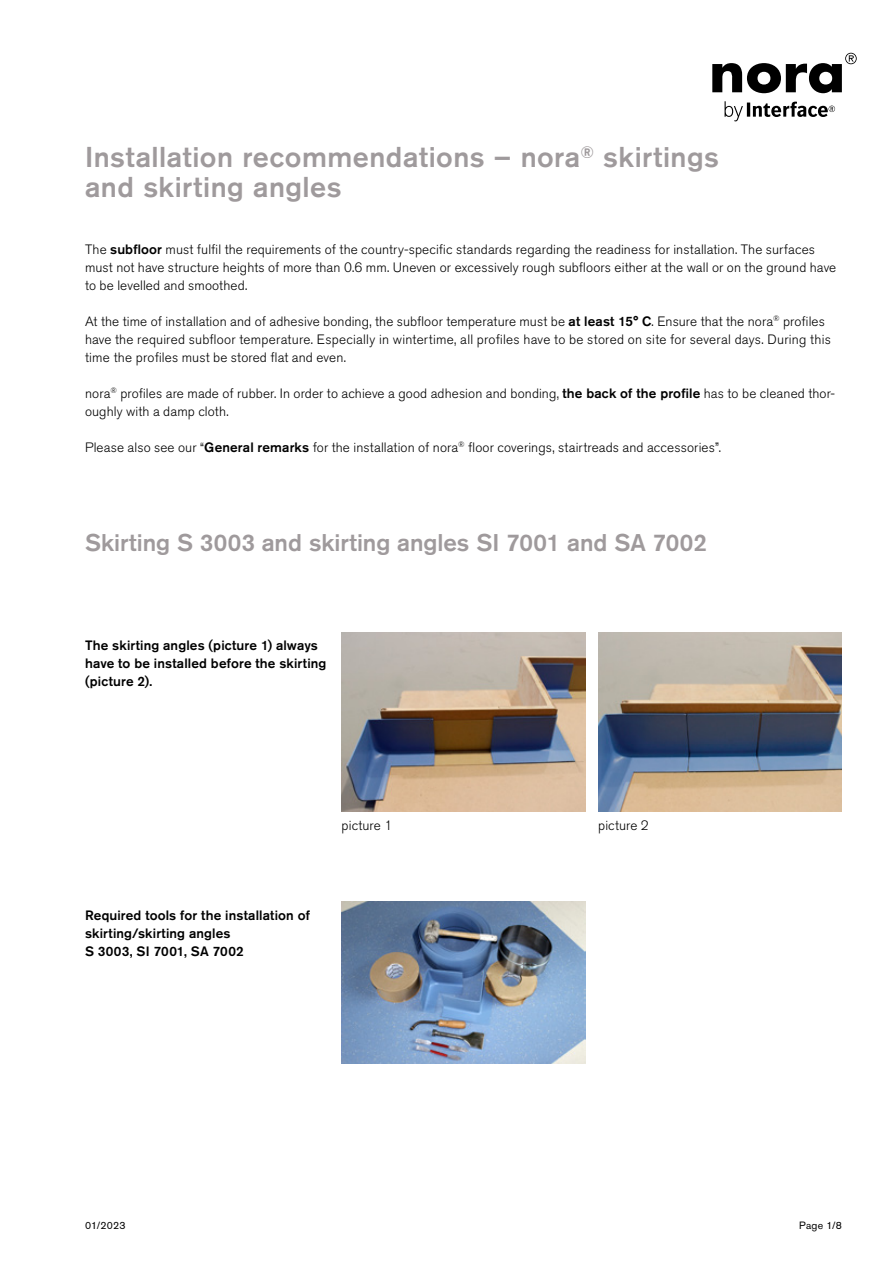
<style>
.page{position:relative;width:893px;height:1263px;background:#fff}
.page>*{position:absolute;margin:0;border:0;box-sizing:border-box;transform-origin:0 0}
.t1{font:500 28.5px/30px "Akzidenz Grotesk Pro";letter-spacing:.015em;color:#9f9a9c}
.t2{font:500 24px "Akzidenz Grotesk Pro";color:#9f9a9c}
.t3{font:300 13.5px/18px "Akzidenz Grotesk Pro";letter-spacing:.01em;color:#000}
.t4{font:500 13.5px/18px "Akzidenz Grotesk Pro";letter-spacing:.01em;color:#000}
.t5{font:10.5px "Akzidenz Grotesk Pro";letter-spacing:.02em;color:#000}
.s1{font-weight:500}
</style>
<div class="page">
<svg style="left:712px;top:53px;width:145px;height:40px"></svg>
<svg style="left:725px;top:101px;width:110px;height:20px"></svg>
<img style="left:598px;top:632px;width:244px;height:180px">
<img style="left:342px;top:632px;width:243px;height:180px">
<img style="left:342px;top:902px;width:243px;height:162px">
<h1 class="t1" style="left:85px;top:141px;width:635px">Installation recommendations – nora<sup>®</sup> skirtings and skirting angles</h1>
<p class="t3" style="left:85px;top:240px;width:753px">The <span class="s1">subfloor</span> must fulfil the requirements of the country-specific standards regarding the readiness for installation. The surfaces must not have structure heights of more than 0.6 mm. Uneven or excessively rough subfloors either at the wall or on the ground have to be levelled and smoothed.</p>
<p class="t3" style="left:85px;top:312px;width:747px">At the time of installation and of adhesive bonding, the subfloor temperature must be <span class="s1">at least 15° C</span>. Ensure that the nora<sup>®</sup> profiles have the required subfloor temperature. Especially in wintertime, all profiles have to be stored on site for several days. During this time the profiles must be stored flat and even.</p>
<p class="t3" style="left:85px;top:384px;width:751px">nora<sup>®</sup> profiles are made of rubber. In order to achieve a good adhesion and bonding, <span class="s1">the back of the profile</span> has to be cleaned thor&shy;oughly with a damp cloth.</p>
<p class="t3" style="left:85px;top:438px;width:637px">Please also see our “<span class="s1">General remarks</span> for the installation of nora<sup>®</sup> floor coverings, stairtreads and accessories”.</p>
<h2 class="t2" style="left:85px;top:527px;width:623px">Skirting S 3003 and skirting angles SI 7001 and SA 7002</h2>
<p class="t4" style="left:85px;top:636px;width:243px">The skirting angles (picture 1) always have to be installed before the skirting (picture 2).</p>
<p class="t4" style="left:85px;top:906px;width:226px">Required tools for the installation of skirting/skirting angles<br>S 3003, SI 7001, SA 7002</p>
<p class="t3" style="left:342px;top:816px;width:52px">picture 1</p>
<p class="t3" style="left:598px;top:816px;width:52px">picture 2</p>
<p class="t5" style="left:85px;top:1219px;width:42px">01/2023</p>
<p class="t5" style="left:799px;top:1219px;width:44px">Page 1/8</p>
</div>
